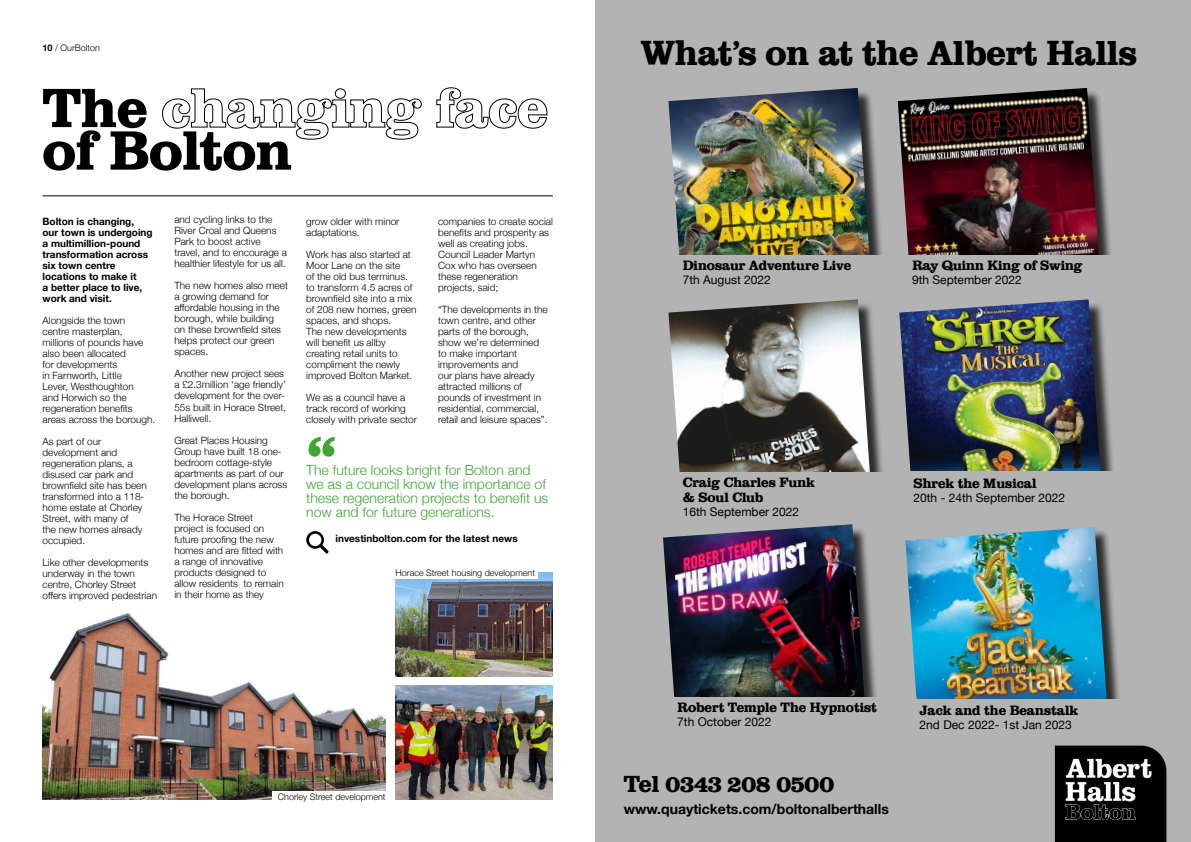
<style>
.page{position:relative;width:1191px;height:842px;background:#fff}
.page>*{position:absolute;margin:0;border:0;box-sizing:border-box;transform-origin:0 0}
.t1{font:78px "Bolton";color:#3fa535}
.t2{font:57px "Bolton";color:#000}
.t3{font:36px "Bolton";color:#000}
.t4{font:24px "Bolton";color:#000}
.t5{font:300 14px/14px "Helvetica Neue";color:#3fa535}
.t6{font:14px/15px "Bolton";color:#000}
.t7{font:700 14px "Helvetica Neue";color:#000}
.t8{font:12px "Helvetica Neue";color:#000}
.t9{font:300 10px/11px "Helvetica Neue";color:#000}
.t10{font:700 10px/11px "Helvetica Neue";color:#000}
.t11{font:300 9px "Helvetica Neue";color:#000}
.s1{font-weight:700}
</style>
<div class="page">
<div style="left:595px;top:0;width:596px;height:842px;background:#b3b3b3"></div>
<div style="left:899px;top:90px;width:216px;height:221px;background:#000;opacity:.75"></div>
<img style="left:897px;top:88px;width:203px;height:168px">
<div style="left:891px;top:256px;width:280px;height:71px;background:#b3b3b3"></div>
<div style="left:670px;top:90px;width:216px;height:216px;background:#000;opacity:.75"></div>
<img style="left:668px;top:88px;width:203px;height:168px">
<div style="left:662px;top:256px;width:280px;height:71px;background:#b3b3b3"></div>
<div style="left:670px;top:301px;width:216px;height:222px;background:#000;opacity:.75"></div>
<img style="left:668px;top:299px;width:203px;height:173px">
<div style="left:662px;top:472px;width:280px;height:72px;background:#b3b3b3"></div>
<div style="left:901px;top:301px;width:216px;height:222px;background:#000;opacity:.75"></div>
<img style="left:899px;top:299px;width:203px;height:173px">
<div style="left:893px;top:472px;width:248px;height:71px;background:#b3b3b3"></div>
<div style="left:665px;top:527px;width:214px;height:198px;background:#000;opacity:.75"></div>
<img style="left:663px;top:524px;width:201px;height:173px">
<div style="left:657px;top:697px;width:280px;height:72px;background:#b3b3b3"></div>
<div style="left:907px;top:529px;width:216px;height:221px;background:#000;opacity:.75"></div>
<img style="left:905px;top:527px;width:203px;height:172px">
<div style="left:899px;top:699px;width:280px;height:72px;background:#b3b3b3"></div>
<svg style="left:306px;top:531px;width:23px;height:23px"></svg>
<div style="left:1054px;top:746px;width:112px;height:96px;background:#000"></div>
<img style="left:1060px;top:749px;width:103px;height:74px">
<img style="left:43px;top:613px;width:343px;height:186px">
<hr style="left:43px;top:196px;width:510px;height:1px;background:#000">
<img style="left:395px;top:573px;width:158px;height:104px">
<img style="left:395px;top:685px;width:158px;height:114px">
<div style="left:392px;top:569px;width:146px;height:9px;background:#fff"></div>
<div style="left:272px;top:791px;width:117px;height:12px;background:#fff"></div>
<p class="t11" style="left:43px;top:41px;width:59px"><span class="s1">10</span> / OurBolton</p>
<h2 class="t2" style="left:43px;top:72px;width:507px">The changing face</h2>
<h2 class="t2" style="left:43px;top:115px;width:251px">of Bolton</h2>
<p class="t10" style="left:43px;top:216px;width:112px">Bolton is changing, our town is undergoing a multimillion-pound transformation across six town centre locations to make it<br>a better place to live, work and visit.</p>
<p class="t9" style="left:43px;top:314px;width:114px">Alongside the town<br>centre masterplan, millions of pounds have also been allocated<br>for developments<br>in Farnworth, Little<br>Lever, Westhoughton<br>and Horwich so the regeneration benefits areas across the borough.</p>
<p class="t9" style="left:43px;top:435px;width:106px">As part of our development and regeneration plans, a disused car park and brownfield site has been transformed into a 118- home estate at Chorley<br>Street, with many of<br>the new homes already occupied.</p>
<p class="t9" style="left:43px;top:556px;width:116px">Like other developments underway in the town centre, Chorley Street offers improved pedestrian</p>
<p class="t9" style="left:174px;top:214px;width:114px">and cycling links to the<br>River Croal and Queens<br>Park to boost active travel, and to encourage a healthier lifestyle for us all.</p>
<p class="t9" style="left:174px;top:280px;width:115px">The new homes also meet a growing demand for affordable housing in the borough, while building<br>on these brownfield sites helps protect our green spaces.</p>
<p class="t9" style="left:174px;top:368px;width:113px">Another new project sees a £2.3million ‘age friendly’ development for the over-<br>55s built in Horace Street,<br>Halliwell.</p>
<p class="t9" style="left:174px;top:434px;width:114px">Great Places Housing<br>Group have built 18 one&shy;bedroom cottage-style apartments as part of our development plans across the borough.</p>
<p class="t9" style="left:174px;top:511px;width:111px">The Horace Street project is focused on future proofing the new homes and are fitted with a range of innovative products designed to allow residents to remain in their home as they</p>
<p class="t9" style="left:306px;top:215px;width:95px">grow older with minor adaptations.</p>
<p class="t9" style="left:306px;top:248px;width:112px">Work has also started at<br>Moor Lane on the site<br>of the old bus terminus. to transform 4.5 acres of brownfield site into a mix of 208 new homes, green spaces, and shops.<br>The new developments will benefit us allby creating retail units to compliment the newly improved Bolton Market.</p>
<p class="t9" style="left:306px;top:391px;width:112px">We as a council have a track record of working closely with private sector</p>
<h1 class="t1" style="left:306px;top:414px;width:32px">“</h1>
<p class="t9" style="left:438px;top:215px;width:116px">companies to create social benefits and prosperity as well as creating jobs.<br>Council Leader Martyn<br>Cox who has overseen these regeneration projects, said;</p>
<p class="t9" style="left:438px;top:303px;width:111px">“The developments in the town centre, and other parts of the borough, show we’re determined to make important improvements and<br>our plans have already attracted millions of pounds of investment in residential, commercial, retail and leisure spaces”.</p>
<h3 class="t5" style="left:306px;top:462px;width:243px">The future looks bright for Bolton and we as a council know the importance of these regeneration projects to benefit us now and for future generations.</h3>
<p class="t10" style="left:335px;top:534px;width:184px">investinbolton.com for the latest news</p>
<p class="t11" style="left:395px;top:565px;width:141px">Horace Street housing development</p>
<p class="t11" style="left:278px;top:790px;width:109px">Chorley Street development</p>
<h3 class="t3" style="left:641px;top:31px;width:497px">What’s on at the Albert Halls</h3>
<h3 class="t6" style="left:682px;top:258px;width:170px">Dinosaur Adventure Live</h3>
<p class="t8" style="left:682px;top:271px;width:90px">7th August 2022</p>
<h3 class="t6" style="left:912px;top:258px;width:172px">Ray Quinn King of Swing</h3>
<p class="t8" style="left:912px;top:271px;width:111px">9th September 2022</p>
<h3 class="t6" style="left:682px;top:475px;width:134px">Craig Charles Funk &amp; Soul Club</h3>
<p class="t8" style="left:682px;top:504px;width:118px">16th September 2022</p>
<h3 class="t6" style="left:913px;top:475px;width:124px">Shrek the Musical</h3>
<p class="t8" style="left:913px;top:489px;width:153px">20th - 24th September 2022</p>
<h3 class="t6" style="left:677px;top:700px;width:201px">Robert Temple The Hypnotist</h3>
<p class="t8" style="left:677px;top:713px;width:96px">7th October 2022</p>
<h3 class="t4" style="left:624px;top:769px;width:212px">Tel 0343 208 0500</h3>
<h3 class="t7" style="left:624px;top:798px;width:267px">www.quaytickets.com/boltonalberthalls</h3>
<h3 class="t6" style="left:919px;top:703px;width:160px">Jack and the Beanstalk</h3>
<p class="t8" style="left:919px;top:716px;width:154px">2nd Dec 2022- 1st Jan 2023</p>
</div>
